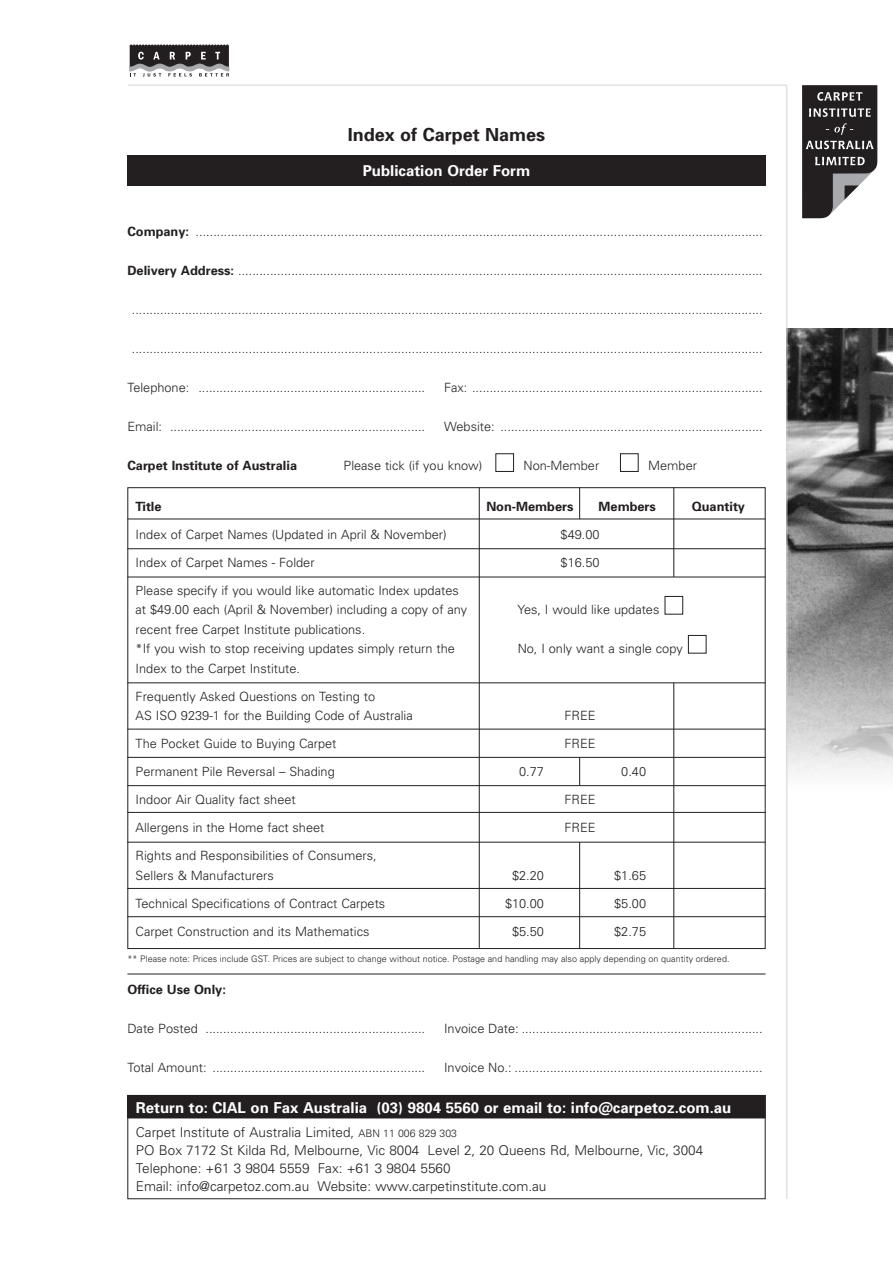
<style>
.page{position:relative;width:893px;height:1263px;background:#fff}
.page>*{position:absolute;margin:0;border:0;box-sizing:border-box;transform-origin:0 0}
.t1{font:700 18px "Univers";color:#231f20}
.t2{font:700 15px "Univers";color:#fff}
.t3{font:300 13.5px/18px "Univers";color:#231f20}
.t4{font:300 12.75px/19.5px "Univers";color:#231f20}
.t5{font:700 12.75px "Univers";color:#231f20}
.t6{font:300 9px "Univers";color:#231f20}
.s1{font-weight:700}
.s2{font-size:10.5px}
</style>
<div class="page">
<div style="left:127px;top:156px;width:638px;height:30px;background:#231f20"></div>
<svg style="left:495px;top:453px;width:143px;height:19px"></svg>
<img style="left:787px;top:329px;width:105px;height:464px">
<hr style="left:128px;top:85px;width:658px;height:1px;background:#d1d3d4">
<hr style="left:786px;top:85px;width:1px;height:1114px;background:#d1d3d4">
<svg style="left:130px;top:45px;width:99px;height:32px"></svg>
<svg style="left:802px;top:85px;width:75px;height:133px"></svg>
<svg style="left:127px;top:487px;width:639px;height:713px"></svg>
<div style="left:128px;top:1095px;width:637px;height:23px;background:#231f20"></div>
<svg style="left:664px;top:596px;width:42px;height:58px"></svg>
<hr style="left:479px;top:487px;width:1px;height:461px;background:#231f20">
<hr style="left:579px;top:487px;width:1px;height:32px;background:#231f20">
<hr style="left:673px;top:487px;width:1px;height:90px;background:#231f20">
<svg style="left:579px;top:758px;width:1px;height:27px"></svg>
<hr style="left:579px;top:842px;width:1px;height:106px;background:#231f20">
<hr style="left:673px;top:683px;width:1px;height:266px;background:#231f20">
<hr style="left:127px;top:519px;width:638px;height:1px;background:#231f20">
<hr style="left:127px;top:548px;width:638px;height:1px;background:#231f20">
<hr style="left:127px;top:577px;width:638px;height:1px;background:#231f20">
<hr style="left:127px;top:682px;width:638px;height:1px;background:#231f20">
<hr style="left:127px;top:729px;width:638px;height:1px;background:#231f20">
<hr style="left:127px;top:757px;width:638px;height:1px;background:#231f20">
<hr style="left:127px;top:785px;width:638px;height:1px;background:#231f20">
<hr style="left:127px;top:812px;width:638px;height:1px;background:#231f20">
<hr style="left:127px;top:842px;width:638px;height:1px;background:#231f20">
<hr style="left:127px;top:888px;width:638px;height:1px;background:#231f20">
<hr style="left:127px;top:916px;width:638px;height:1px;background:#231f20">
<hr style="left:127px;top:974px;width:638px;height:1px;background:#231f20">
<h1 class="t1" style="left:347px;top:128px;width:199px">Index of Carpet Names</h1>
<p class="t2" style="left:363px;top:165px;width:169px">Publication Order Form</p>
<p class="t4" style="left:127px;top:223px;width:636px"><span class="s1">Company:</span> ................................................................................................................................................................</p>
<p class="t4" style="left:127px;top:262px;width:636px"><span class="s1">Delivery Address:</span> ....................................................................................................................................................</p>
<p class="t4" style="left:132px;top:301px;width:632px">..................................................................................................................................................................................</p>
<p class="t4" style="left:132px;top:340px;width:632px">..................................................................................................................................................................................</p>
<p class="t4" style="left:127px;top:379px;width:299px">Telephone: ................................................................</p>
<p class="t4" style="left:444px;top:379px;width:320px">Fax: ..................................................................................</p>
<p class="t4" style="left:127px;top:418px;width:299px">Email: ........................................................................</p>
<p class="t4" style="left:444px;top:418px;width:320px">Website: ..........................................................................</p>
<p class="t5" style="left:127px;top:461px;width:171px">Carpet Institute of Australia</p>
<p class="t4" style="left:343px;top:457px;width:140px">Please tick (if you know)</p>
<p class="t4" style="left:523px;top:457px;width:77px">Non-Member</p>
<p class="t4" style="left:648px;top:457px;width:50px">Member</p>
<p class="t5" style="left:136px;top:502px;width:27px">Title</p>
<p class="t5" style="left:486px;top:502px;width:89px">Non-Members</p>
<p class="t5" style="left:598px;top:502px;width:59px">Members</p>
<p class="t5" style="left:692px;top:502px;width:55px">Quantity</p>
<p class="t4" style="left:136px;top:526px;width:312px">Index of Carpet Names (Updated in April &amp; November)</p>
<p class="t4" style="left:560px;top:526px;width:40px">$49.00</p>
<p class="t4" style="left:136px;top:554px;width:180px">Index of Carpet Names - Folder</p>
<p class="t4" style="left:560px;top:554px;width:40px">$16.50</p>
<p class="t4" style="left:136px;top:582px;width:333px">Please specify if you would like automatic Index updates at $49.00 each (April &amp; November) including a copy of any</p>
<p class="t4" style="left:517px;top:601px;width:143px">Yes, I would like updates</p>
<p class="t4" style="left:136px;top:621px;width:321px">recent free Carpet Institute publications.<br>*If you wish to stop receiving updates simply return the</p>
<p class="t4" style="left:517px;top:640px;width:167px">No, I only want a single copy</p>
<p class="t4" style="left:136px;top:655px;width:241px;line-height:28px">Index to the Carpet Institute.<br>Frequently Asked Questions on Testing to</p>
<p class="t4" style="left:136px;top:707px;width:279px">AS ISO 9239-1 for the Building Code of Australia</p>
<p class="t4" style="left:564px;top:707px;width:33px">FREE</p>
<p class="t4" style="left:136px;top:735px;width:202px">The Pocket Guide to Buying Carpet</p>
<p class="t4" style="left:564px;top:735px;width:33px">FREE</p>
<p class="t4" style="left:136px;top:763px;width:201px">Permanent Pile Reversal – Shading</p>
<p class="t4" style="left:519px;top:763px;width:26px">0.77</p>
<p class="t4" style="left:621px;top:763px;width:26px">0.40</p>
<p class="t4" style="left:136px;top:791px;width:162px">Indoor Air Quality fact sheet</p>
<p class="t4" style="left:564px;top:791px;width:33px">FREE</p>
<p class="t4" style="left:136px;top:819px;width:190px">Allergens in the Home fact sheet</p>
<p class="t4" style="left:564px;top:819px;width:33px">FREE</p>
<p class="t4" style="left:136px;top:847px;width:242px">Rights and Responsibilities of Consumers,<br>Sellers &amp; Manufacturers</p>
<p class="t4" style="left:512px;top:867px;width:33px">$2.20</p>
<p class="t4" style="left:614px;top:867px;width:33px">$1.65</p>
<p class="t4" style="left:136px;top:895px;width:251px">Technical Specifications of Contract Carpets</p>
<p class="t4" style="left:505px;top:895px;width:40px">$10.00</p>
<p class="t4" style="left:614px;top:895px;width:33px">$5.00</p>
<p class="t4" style="left:136px;top:923px;width:235px">Carpet Construction and its Mathematics</p>
<p class="t4" style="left:512px;top:923px;width:33px">$5.50</p>
<p class="t4" style="left:614px;top:923px;width:33px">$2.75</p>
<p class="t6" style="left:127px;top:955px;width:603px">** Please note: Prices include GST. Prices are subject to change without notice. Postage and handling may also apply depending on quantity ordered.</p>
<p class="t5" style="left:127px;top:985px;width:100px">Office Use Only:</p>
<p class="t4" style="left:127px;top:1020px;width:299px">Date Posted ..............................................................</p>
<p class="t4" style="left:444px;top:1020px;width:320px">Invoice Date: ....................................................................</p>
<p class="t4" style="left:127px;top:1059px;width:299px">Total Amount: ............................................................</p>
<p class="t4" style="left:444px;top:1059px;width:320px">Invoice No.: ......................................................................</p>
<p class="t2" style="left:136px;top:1102px;width:597px">Return to: CIAL on Fax Australia (03) 9804 5560 or email to: info@carpetoz.com.au</p>
<p class="t3" style="left:136px;top:1124px;width:569px">Carpet Institute of Australia Limited, <span class="s2">ABN 11 006 829 303<br></span>PO Box 7172 St Kilda Rd, Melbourne, Vic 8004 Level 2, 20 Queens Rd, Melbourne, Vic, 3004<br>Telephone: +61 3 9804 5559 Fax: +61 3 9804 5560<br>Email: info@carpetoz.com.au Website: www.carpetinstitute.com.au</p>
</div>
